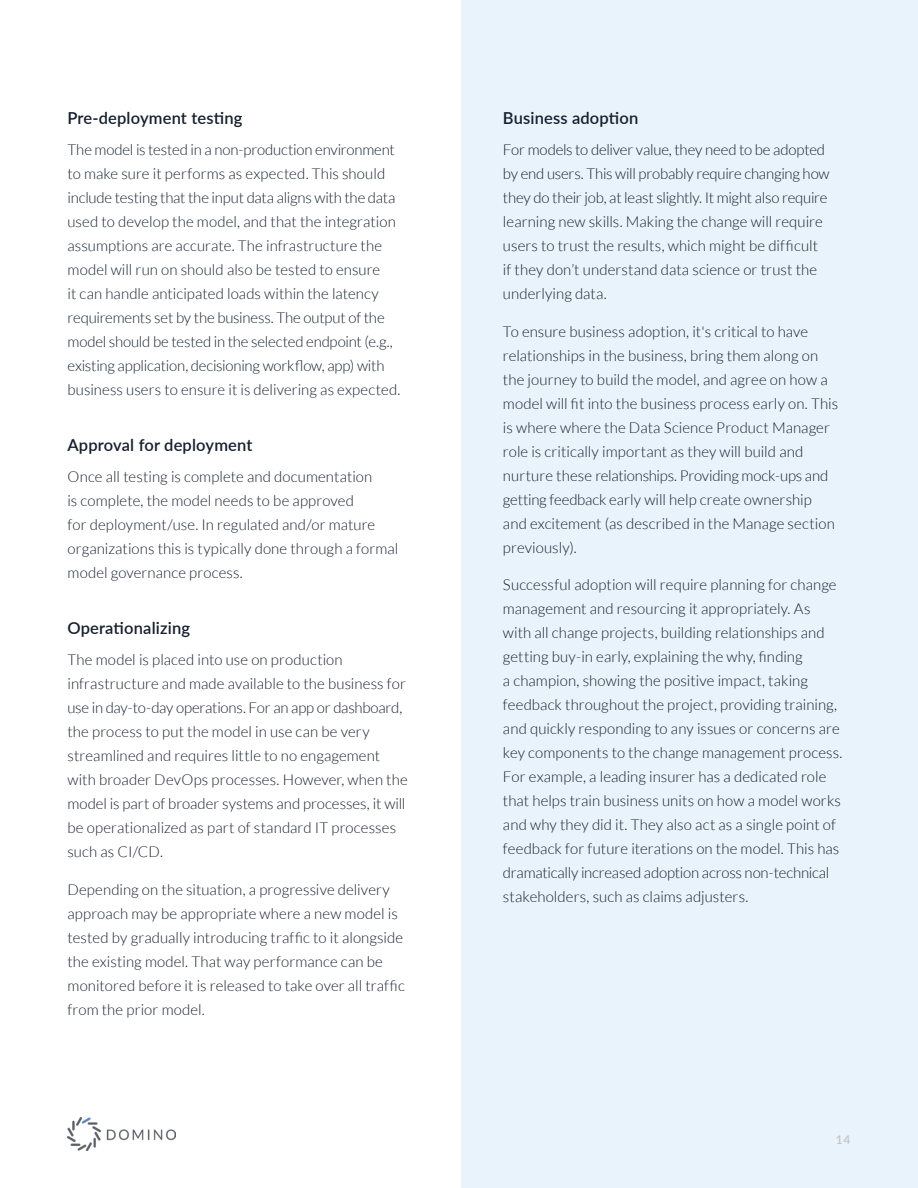
<style>
.page{position:relative;width:918px;height:1188px;background:#fff}
.page>*{position:absolute;margin:0;border:0;box-sizing:border-box;transform-origin:0 0}
.t1{font:600 16.5px "Lato";letter-spacing:.01em;color:#161e2d}
.t2{font:300 15px/24px "Lato";letter-spacing:.005em;color:#161e2d}
.t3{font:600 12px "Lato";color:#c4c4c3}
</style>
<div class="page">
<div style="left:461px;top:0;width:457px;height:1188px;background:#e9f3fb"></div>
<img style="left:68px;top:1117px;width:108px;height:34px">
<p class="t1" style="left:68px;top:106px;width:177px">Pre-deployment testing</p>
<p class="t2" style="left:68px;top:138px;width:334px">The model is tested in a non-production environment to make sure it performs as expected. This should include testing that the input data aligns with the data used to develop the model, and that the integration assumptions are accurate. The infrastructure the model will run on should also be tested to ensure<br>it can handle anticipated loads within the latency requirements set by the business. The output of the model should be tested in the selected endpoint (e.g., existing application, decisioning workflow, app) with business users to ensure it is delivering as expected.</p>
<p class="t1" style="left:68px;top:433px;width:186px">Approval for deployment</p>
<p class="t2" style="left:68px;top:465px;width:332px">Once all testing is complete and documentation<br>is complete, the model needs to be approved<br>for deployment/use. In regulated and/or mature organizations this is typically done through a formal model governance process.</p>
<p class="t1" style="left:68px;top:616px;width:124px">Operationalizing</p>
<p class="t2" style="left:68px;top:648px;width:342px">The model is placed into use on production infrastructure and made available to the business for use in day-to-day operations. For an app or dashboard, the process to put the model in use can be very streamlined and requires little to no engagement with broader DevOps processes. However, when the model is part of broader systems and processes, it will be operationalized as part of standard IT processes such as CI/CD.</p>
<p class="t2" style="left:68px;top:877px;width:339px">Depending on the situation, a progressive delivery approach may be appropriate where a new model is tested by gradually introducing traffic to it alongside the existing model. That way performance can be monitored before it is released to take over all traffic from the prior model.</p>
<p class="t1" style="left:503px;top:106px;width:137px">Business adoption</p>
<p class="t2" style="left:503px;top:138px;width:328px">For models to deliver value, they need to be adopted by end users. This will probably require changing how they do their job, at least slightly. It might also require learning new skills. Making the change will require users to trust the results, which might be difficult if they don’t understand data science or trust the underlying data.</p>
<p class="t2" style="left:503px;top:319px;width:337px">To ensure business adoption, it's critical to have relationships in the business, bring them along on the journey to build the model, and agree on how a model will fit into the business process early on. This is where where the Data Science Product Manager role is critically important as they will build and nurture these relationships. Providing mock-ups and getting feedback early will help create ownership and excitement (as described in the Manage section previously).</p>
<p class="t2" style="left:503px;top:573px;width:341px">Successful adoption will require planning for change management and resourcing it appropriately. As with all change projects, building relationships and getting buy-in early, explaining the why, finding<br>a champion, showing the positive impact, taking feedback throughout the project, providing training, and quickly responding to any issues or concerns are key components to the change management process.<br>For example, a leading insurer has a dedicated role that helps train business units on how a model works and why they did it. They also act as a single point of feedback for future iterations on the model. This has dramatically increased adoption across non-technical stakeholders, such as claims adjusters.</p>
<p class="t3" style="left:836px;top:1131px;width:16px">14</p>
</div>
